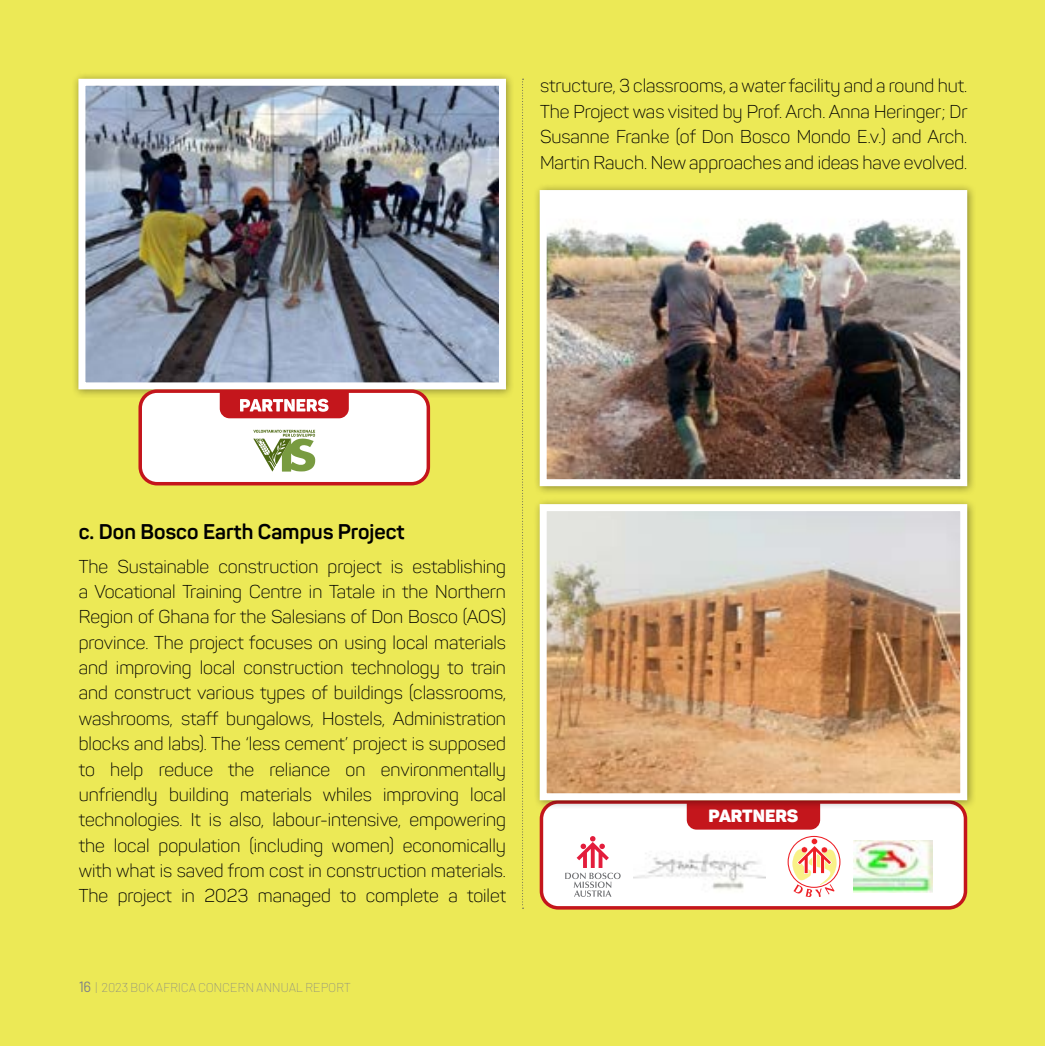
<style>
.page{position:relative;width:1046px;height:1046px;background:#fff}
.page>*{position:absolute;margin:0;border:0;box-sizing:border-box;transform-origin:0 0}
.t1{font:700 21px "Panton";color:#000}
.t2{font:300 18.38px/25.4px "Panton";color:#000;text-align:justify}
.t3{font:900 17.5px "Panton";color:#fff}
.t4{font:100 13.12px "Barlow";letter-spacing:-.025em;color:#808285}
.s1{font-weight:400;font-size:14.88px}
</style>
<div class="page">
<div style="left:0;top:0;width:1045px;height:1046px;background:#ece956"></div>
<div style="left:541px;top:802px;width:424px;height:106px;background:#fff;border-radius:17px"></div>
<div style="left:540px;top:800px;width:427px;height:109px;border:4px solid #c4161c;border-radius:17px"></div>
<div style="left:687px;top:808px;width:133px;height:21px;background:#c4161c"></div>
<svg style="left:787px;top:836px;width:54px;height:61px"></svg>
<svg style="left:565px;top:836px;width:56px;height:61px"></svg>
<img style="left:633px;top:853px;width:133px;height:37px">
<img style="left:853px;top:841px;width:80px;height:51px">
<div style="left:71px;top:72px;width:443px;height:327px;background:#000;opacity:.4"></div>
<img style="left:86px;top:87px;width:412px;height:294px">
<div style="left:78px;top:79px;width:428px;height:310px;border:7px solid #fff"></div>
<div style="left:533px;top:183px;width:442px;height:311px;background:#000;opacity:.4"></div>
<img style="left:548px;top:198px;width:411px;height:280px">
<div style="left:540px;top:190px;width:427px;height:296px;border:7px solid #fff"></div>
<div style="left:533px;top:497px;width:442px;height:311px;background:#000;opacity:.4"></div>
<img style="left:548px;top:512px;width:411px;height:280px">
<div style="left:540px;top:504px;width:427px;height:296px;border:7px solid #fff"></div>
<div style="left:140px;top:391px;width:288px;height:93px;background:#fff;border-radius:17px"></div>
<div style="left:138px;top:389px;width:292px;height:96px;border:4px solid #c4161c;border-radius:17px"></div>
<svg style="left:253px;top:430px;width:62px;height:42px"></svg>
<svg style="left:220px;top:392px;width:129px;height:26px"></svg>
<svg style="left:522px;top:79px;width:1px;height:830px"></svg>
<p class="t2" style="left:540px;top:73px;width:429px">structure, 3 classrooms, a water facility and a round hut.<br>The Project was visited by Prof. Arch. Anna Heringer; Dr Susanne Franke (of Don Bosco Mondo E.v.) and Arch.<br>Martin Rauch. New approaches and ideas have evolved.</p>
<p class="t1" style="left:79px;top:519px;width:327px">c. Don Bosco Earth Campus Project</p>
<p class="t2" style="left:79px;top:553px;width:429px">The Sustainable construction project is establishing a Vocational Training Centre in Tatale in the Northern Region of Ghana for the Salesians of Don Bosco (AOS) province. The project focuses on using local materials and improving local construction technology to train and construct various types of buildings (classrooms, washrooms, staff bungalows, Hostels, Administration blocks and labs). The ‘less cement’ project is supposed to help reduce the reliance on environmentally unfriendly building materials whiles improving local technologies. It is also, labour-intensive, empowering the local population (including women) economically with what is saved from cost in construction materials.<br>The project in 2023 managed to complete a toilet</p>
<p class="t4" style="left:79px;top:978px;width:274px"><span class="s1">16</span> | 2023 BOK AFRICA CONCERN ANNUAL REPORT</p>
<p class="t3" style="left:709px;top:805px;width:91px">PARTNERS</p>
</div>
